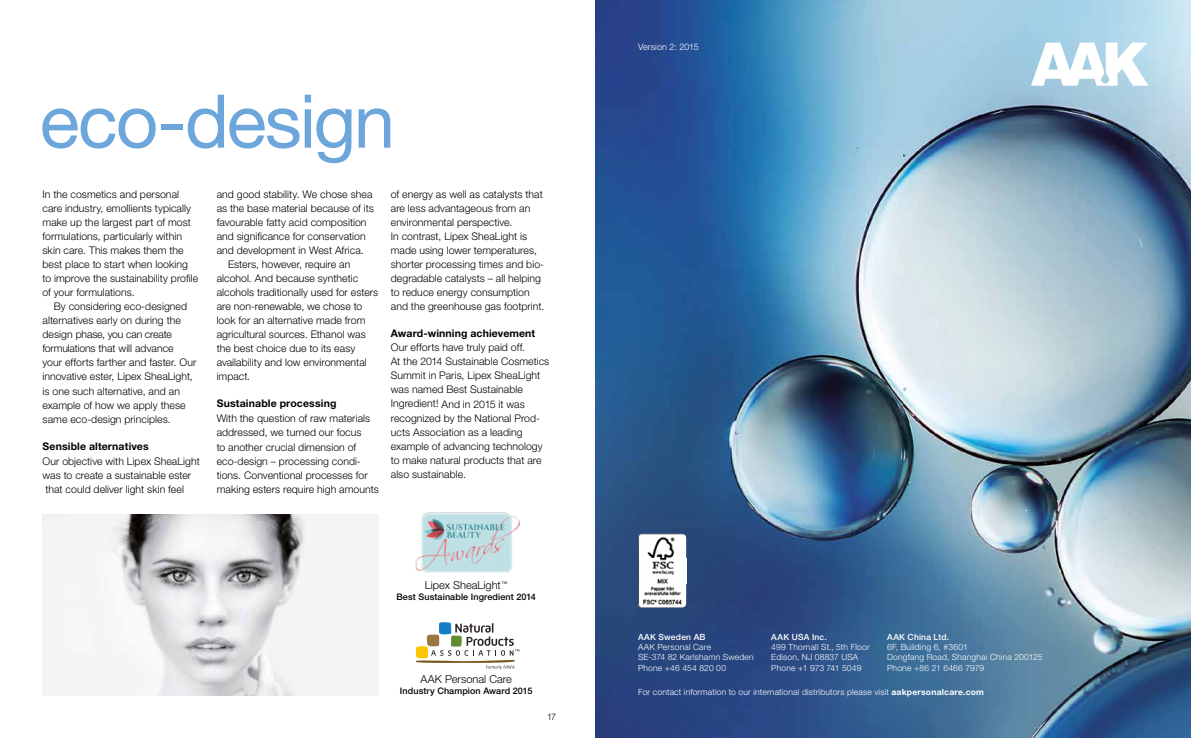
<style>
.page{position:relative;width:1191px;height:738px;background:#fff}
.page>*{position:absolute;margin:0;border:0;box-sizing:border-box;transform-origin:0 0}
.t1{font:74px "Helvetica Neue";letter-spacing:-.03em;color:#6ca6db}
.t2{font:300 11px "Helvetica Neue";letter-spacing:.005em;color:#000}
.t3{font:300 10.5px/14px "Helvetica Neue";letter-spacing:.005em;color:#000}
.t4{font:700 10.5px "Helvetica Neue";letter-spacing:.015em;color:#000}
.t5{font:500 9px "Helvetica Neue";letter-spacing:.01em;color:#000}
.t6{font:300 9px "Helvetica Neue";letter-spacing:.01em;color:#fff}
.t7{font:300 9px "Helvetica Neue";color:#000}
.t8{font:300 8.5px/10.2px "Helvetica Neue";letter-spacing:.02em;color:#fff}
.t9{font:500 8.5px "Helvetica Neue";letter-spacing:.025em;color:#fff}
.s1{font-weight:700}
</style>
<div class="page">
<img style="left:595px;top:0;width:596px;height:737px">
<img style="left:43px;top:514px;width:264px;height:180px">
<img style="left:638px;top:533px;width:48px;height:74px">
<svg style="left:1031px;top:43px;width:117px;height:43px"></svg>
<img style="left:415px;top:512px;width:104px;height:60px">
<svg style="left:416px;top:622px;width:103px;height:47px"></svg>
<h1 class="t1" style="left:40px;top:77px;width:357px">eco-design</h1>
<p class="t3" style="left:43px;top:187px;width:157px">In the cosmetics and personal care industry, emollients typically make up the largest part of most formulations, particularly within skin care. This makes them the best place to start when looking to improve the sustainability profile of your formulations.</p>
<p class="t3" style="left:43px;top:299px;width:155px;text-indent:11px">By considering eco-designed alternatives early on during the design phase, you can create formulations that will advance<br>your efforts farther and faster. Our innovative ester, Lipex SheaLight, is one such alternative, and an example of how we apply these same eco-design principles.</p>
<p class="t4" style="left:43px;top:439px;width:108px">Sensible alternatives</p>
<p class="t3" style="left:43px;top:453px;width:159px">Our objective with Lipex SheaLight was to create a sustainable ester that could deliver light skin feel</p>
<p class="t3" style="left:217px;top:187px;width:157px">and good stability. We chose shea</p>
<p class="t3" style="left:217px;top:201px;width:159px">as the base material because of its</p>
<p class="t3" style="left:217px;top:215px;width:151px">favourable fatty acid composition</p>
<p class="t3" style="left:217px;top:229px;width:150px">and significance for conservation</p>
<p class="t3" style="left:217px;top:243px;width:148px">and development in West Africa.</p>
<p class="t3" style="left:228px;top:257px;width:124px">Esters, however, require an</p>
<p class="t3" style="left:217px;top:271px;width:143px">alcohol. And because synthetic</p>
<p class="t3" style="left:217px;top:285px;width:163px">alcohols traditionally used for esters</p>
<p class="t3" style="left:217px;top:299px;width:147px">are non-renewable, we chose to</p>
<p class="t3" style="left:217px;top:313px;width:150px">look for an alternative made from</p>
<p class="t3" style="left:217px;top:327px;width:151px">agricultural sources. Ethanol was</p>
<p class="t3" style="left:217px;top:341px;width:140px">the best choice due to its easy</p>
<p class="t3" style="left:217px;top:355px;width:152px">availability and low environmental</p>
<p class="t3" style="left:217px;top:369px;width:35px">impact.</p>
<p class="t4" style="left:217px;top:397px;width:121px">Sustainable processing</p>
<p class="t3" style="left:217px;top:411px;width:164px">With the question of raw materials addressed, we turned our focus<br>to another crucial dimension of eco-design – processing condi&shy;tions. Conventional processes for making esters require high amounts</p>
<p class="t3" style="left:391px;top:187px;width:155px">of energy as well as catalysts that are less advantageous from an environmental perspective.<br>In contrast, Lipex SheaLight is made using lower temperatures, shorter processing times and bio&shy;degradable catalysts – all helping to reduce energy consumption and the greenhouse gas footprint.</p>
<p class="t4" style="left:391px;top:327px;width:146px">Award-winning achievement</p>
<p class="t3" style="left:391px;top:340px;width:160px">Our efforts have truly paid off.<br>At the 2014 Sustainable Cosmetics<br>Summit in Paris, Lipex SheaLight was named Best Sustainable</p>
<p class="t3" style="left:391px;top:397px;width:153px">Ingredient! And in 2015 it was recognized by the National Prod&shy;ucts Association as a leading example of advancing technology to make natural products that are also sustainable.</p>
<p class="t2" style="left:425px;top:578px;width:84px">Lipex SheaLight<sup>™</sup></p>
<p class="t5" style="left:396px;top:591px;width:141px">Best Sustainable Ingredient 2014</p>
<p class="t2" style="left:420px;top:672px;width:93px">AAK Personal Care</p>
<p class="t5" style="left:400px;top:685px;width:134px">Industry Champion Award 2015</p>
<p class="t7" style="left:547px;top:710px;width:11px">17</p>
<p class="t6" style="left:638px;top:41px;width:62px">Version 2: 2015</p>
<p class="t9" style="left:887px;top:631px;width:64px">AAK China Ltd.</p>
<p class="t8" style="left:887px;top:641px;width:157px">6F, Building 6, #3601<br>Dongfang Road, Shanghai China 200125<br>Phone +86 21 6466 7979</p>
<p class="t8" style="left:638px;top:686px;width:347px">For contact information to our international distributors please visit <span class="s1">aakpersonalcare.com</span></p>
<p class="t9" style="left:771px;top:631px;width:57px">AAK USA Inc.</p>
<p class="t8" style="left:771px;top:641px;width:100px">499 Thornall St., 5th Floor<br>Edison, NJ 08837 USA<br>Phone +1 973 741 5049</p>
<p class="t9" style="left:638px;top:631px;width:69px">AAK Sweden AB</p>
<p class="t8" style="left:638px;top:641px;width:117px">AAK Personal Care<br>SE-374 82 Karlshamn Sweden<br>Phone +46 454 820 00</p>
</div>
